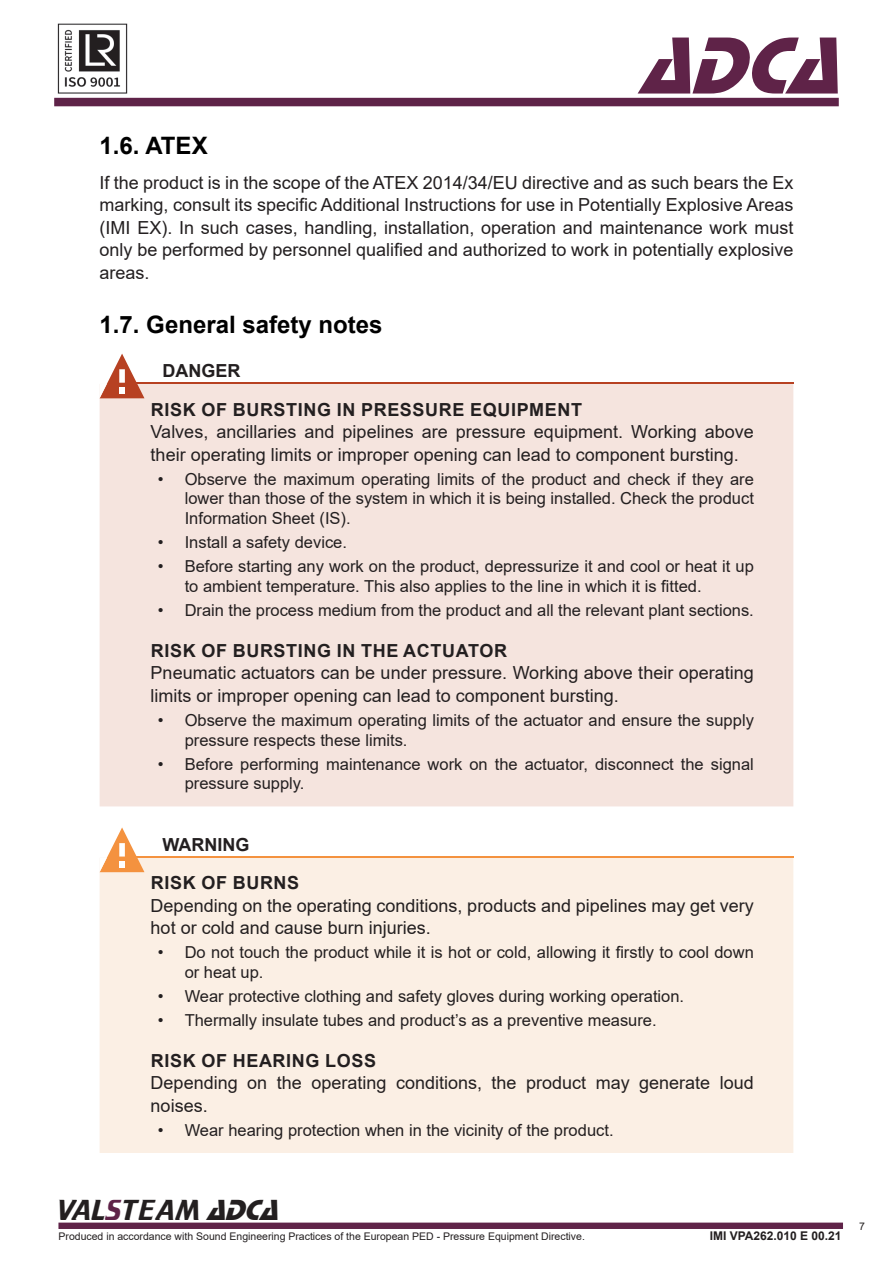
<style>
.page{position:relative;width:893px;height:1263px;background:#fff}
.page>*{position:absolute;margin:0;border:0;box-sizing:border-box;transform-origin:0 0}
.t1{font:italic 84px "Stop D";color:#5f2348}
.t2{font:30px "Trekker";color:#231f20}
.Subtítulo{font:700 24px "Arial";color:#000}
.Aviso_Texto{font:18px/22.5px "Arial";color:#231f20}
.Texto_Subtítulo{font:18px/22.5px "Arial";color:#231f20;text-align:justify}
.Aviso_Título_2{font:700 18px "Arial";letter-spacing:.035em;color:#231f20}
.Aviso_Título_1{font:700 18px "Arial";color:#231f20}
.t3{font:16.5px/19.8px "Arial";color:#231f20}
.t4{font:700 12px "Arial";color:#231f20}
.t5{font:10.5px "Arial";color:#231f20}
.s1{color:#5f2348}
.s2{font-family:"Stop D";font-style:italic}
</style>
<div class="page">
<div style="left:58px;top:1222px;width:785px;height:7px;background:#5f2348;border:2px solid #5f2348"></div>
<div style="left:54px;top:98px;width:785px;height:8px;background:#5e2348"></div>
<img style="left:57px;top:23px;width:71px;height:71px">
<div style="left:100px;top:384px;width:693px;height:422px;background:#f5e4de"></div>
<hr style="left:136px;top:383px;width:657px;height:1px;background:#b74122">
<svg style="left:100px;top:354px;width:44px;height:44px"></svg>
<div style="left:100px;top:858px;width:693px;height:295px;background:#fbefe4"></div>
<hr style="left:136px;top:857px;width:657px;height:1px;background:#f4923f">
<svg style="left:100px;top:827px;width:44px;height:45px"></svg>
<h1 class="t1" style="left:639px;top:18px;width:227px">ADCA</h1>
<p class="Subtítulo" style="left:100px;top:128px;width:110px">1.6. ATEX</p>
<p class="Texto_Subtítulo" style="left:100px;top:171px;width:695px">If the product is in the scope of the ATEX 2014/34/EU directive and as such bears the Ex marking, consult its specific Additional Instructions for use in Potentially Explosive Areas (IMI EX). In such cases, handling, installation, operation and maintenance work must only be performed by personnel qualified and authorized to work in potentially explosive areas.</p>
<p class="Subtítulo" style="left:100px;top:307px;width:284px">1.7. General safety notes</p>
<p class="Aviso_Título_1" style="left:162px;top:358px;width:79px">DANGER</p>
<p class="Aviso_Título_2" style="left:151px;top:397px;width:433px">RISK OF BURSTING IN PRESSURE EQUIPMENT</p>
<p class="Aviso_Texto" style="left:151px;top:420px;width:605px">Valves, ancillaries and pipelines are pressure equipment. Working above their operating limits or improper opening can lead to component bursting.</p>
<p class="t3" style="left:185px;top:469px;width:571px;text-align:justify;text-indent:-27px">• Observe the maximum operating limits of the product and check if they are lower than those of the system in which it is being installed. Check the product Information Sheet (IS).</p>
<p class="t3" style="left:158px;top:532px;width:191px">• Install a safety device.</p>
<p class="t3" style="left:185px;top:556px;width:571px;text-indent:-27px">• Before starting any work on the product, depressurize it and cool or heat it up to ambient temperature. This also applies to the line in which it is fitted.</p>
<p class="t3" style="left:158px;top:600px;width:598px">• Drain the process medium from the product and all the relevant plant sections.</p>
<p class="Aviso_Título_2" style="left:151px;top:638px;width:358px">RISK OF BURSTING IN THE ACTUATOR</p>
<p class="Aviso_Texto" style="left:151px;top:661px;width:605px">Pneumatic actuators can be under pressure. Working above their operating limits or improper opening can lead to component bursting.</p>
<p class="t3" style="left:185px;top:710px;width:571px;text-indent:-27px">• Observe the maximum operating limits of the actuator and ensure the supply pressure respects these limits.</p>
<p class="t3" style="left:185px;top:754px;width:571px;text-indent:-27px">• Before performing maintenance work on the actuator, disconnect the signal pressure supply.</p>
<p class="Aviso_Título_1" style="left:162px;top:832px;width:88px">WARNING</p>
<p class="Aviso_Título_2" style="left:151px;top:870px;width:150px">RISK OF BURNS</p>
<p class="Aviso_Texto" style="left:151px;top:894px;width:605px">Depending on the operating conditions, products and pipelines may get very hot or cold and cause burn injuries.</p>
<p class="t3" style="left:185px;top:943px;width:571px;text-indent:-27px">• Do not touch the product while it is hot or cold, allowing it firstly to cool down or heat up.</p>
<p class="t3" style="left:158px;top:986px;width:528px">• Wear protective clothing and safety gloves during working operation.</p>
<p class="t3" style="left:158px;top:1010px;width:501px">• Thermally insulate tubes and product’s as a preventive measure.</p>
<p class="Aviso_Título_2" style="left:151px;top:1048px;width:227px">RISK OF HEARING LOSS</p>
<p class="Aviso_Texto" style="left:151px;top:1072px;width:605px">Depending on the operating conditions, the product may generate loud noises.</p>
<p class="t3" style="left:158px;top:1120px;width:457px">• Wear hearing protection when in the vicinity of the product.</p>
<h2 class="t2" style="left:57px;top:1194px;width:232px">VAL<span class="s1">S</span>TEAM <span class="s2">ADCA</span></h2>
<p class="t5" style="left:58px;top:1229px;width:528px">Produced in accordance with Sound Engineering Practices of the European PED - Pressure Equipment Directive.</p>
<p class="t4" style="left:710px;top:1227px;width:133px">IMI VPA262.010 E 00.21</p>
<p class="t5" style="left:859px;top:1219px;width:7px">7</p>
</div>
